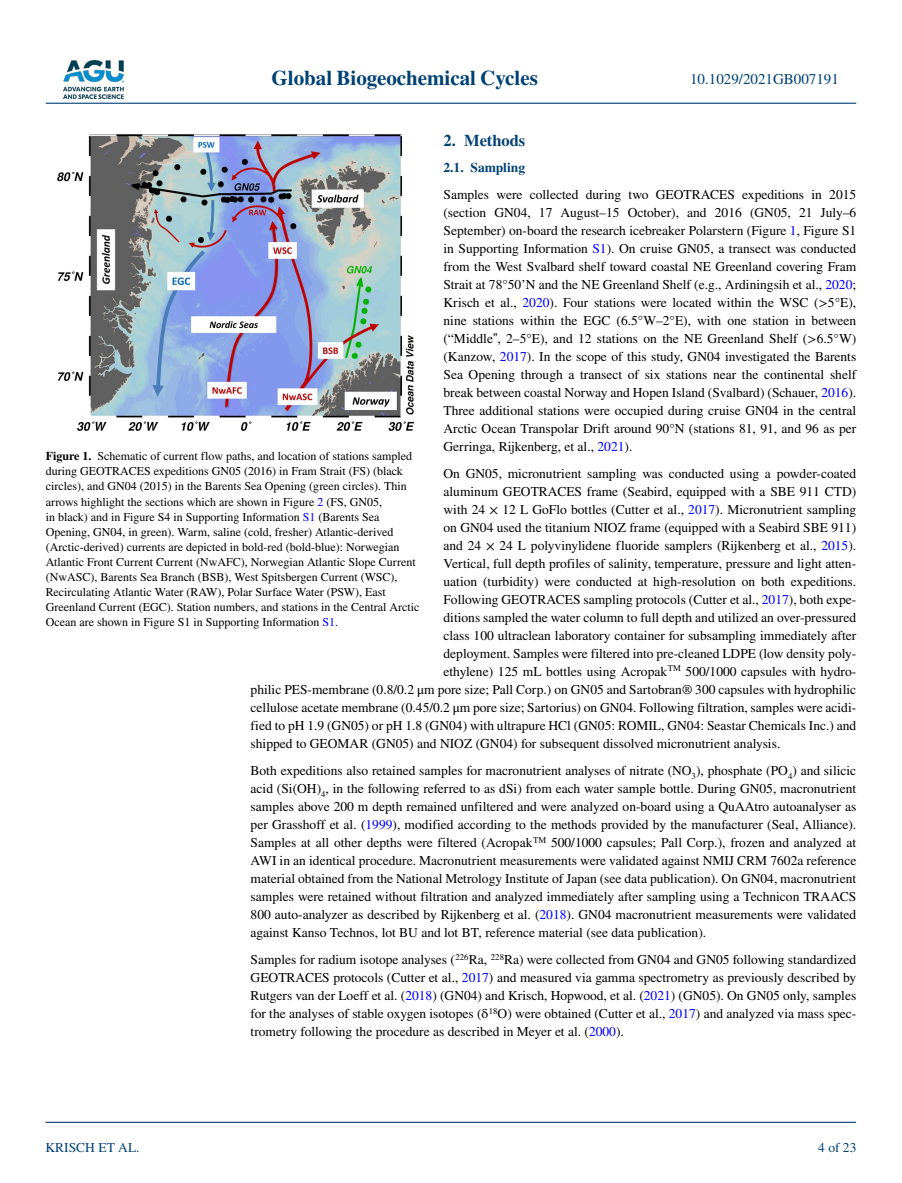
<style>
.page{position:relative;width:902px;height:1183px;background:#fff}
.page>*{position:absolute;margin:0;border:0;box-sizing:border-box;transform-origin:0 0}
.t1{font:700 21px "STIX";color:#004174}
.t2{font:700 16.5px "STIX";color:#004174}
.t3{font:15px "STIX";color:#004174}
.t4{font:13.5px/18px "STIX";color:#000;text-align:justify}
.t5{font:13.5px "STIX";color:#004174}
.t6{font:700 13.5px "STIX";color:#004174}
.t7{font:12px/15px "STIX";color:#000}
.s1{color:#00f}
.s2{font-family:"Arial Unicode MS"}
.s3{font-weight:700}
</style>
<div class="page">
<img style="left:63px;top:60px;width:60px;height:39px">
<hr style="left:46px;top:103px;width:810px;height:1px;background:#004174">
<hr style="left:45px;top:1121px;width:810px;height:1px;background:#004174">
<img style="left:57px;top:134px;width:358px;height:297px">
<h1 class="t1" style="left:271px;top:66px;width:268px">Global Biogeochemical Cycles</h1>
<p class="t3" style="left:690px;top:69px;width:150px">10.1029/2021GB007191</p>
<p class="t2" style="left:443px;top:131px;width:83px">2. Methods</p>
<p class="t6" style="left:443px;top:159px;width:83px">2.1. Sampling</p>
<p class="t4" style="left:443px;top:186px;width:414px">Samples were collected during two GEOTRACES expeditions in 2015 (section GN04, 17 August–15 October), and 2016 (GN05, 21 July–6<br>September) on-board the research icebreaker Polarstern (Figure <span class="s1">1</span>, Figure S1 in Supporting Information <span class="s1">S1</span>). On cruise GN05, a transect was conducted from the West Svalbard shelf toward coastal NE Greenland covering Fram Strait at 78°50’N and the NE Greenland Shelf (e.g., Ardiningsih et al., <span class="s1">2020</span>; Krisch et al., <span class="s1">2020</span>). Four stations were located within the WSC (&gt;5°E), nine stations within the EGC (6.5°W–2°E), with one station in between (“Middle<span class="s2">”</span>, 2–5°E), and 12 stations on the NE Greenland Shelf (&gt;6.5°W) (Kanzow, <span class="s1">2017</span>). In the scope of this study, GN04 investigated the Barents Sea Opening through a transect of six stations near the continental shelf break between coastal Norway and Hopen Island (Svalbard) (Schauer, <span class="s1">2016</span>).<br>Three additional stations were occupied during cruise GN04 in the central Arctic Ocean Transpolar Drift around 90°N (stations 81, 91, and 96 as per Gerringa, Rijkenberg, et al., <span class="s1">2021</span>).</p>
<p class="t4" style="left:443px;top:465px;width:414px">On GN05, micronutrient sampling was conducted using a powder-coated</p>
<p class="t4" style="left:443px;top:483px;width:414px">aluminum GEOTRACES frame (Seabird, equipped with a SBE 911 CTD)</p>
<p class="t4" style="left:443px;top:501px;width:414px">with 24 × 12 L GoFlo bottles (Cutter et al., <span class="s1">2017</span>). Micronutrient sampling</p>
<p class="t4" style="left:443px;top:519px;width:414px">on GN04 used the titanium NIOZ frame (equipped with a Seabird SBE 911)</p>
<p class="t4" style="left:443px;top:537px;width:414px">and 24 × 24 L polyvinylidene fluoride samplers (Rijkenberg et al., <span class="s1">2015</span>).</p>
<p class="t4" style="left:443px;top:555px;width:414px">Vertical, full depth profiles of salinity, temperature, pressure and light atten-</p>
<p class="t4" style="left:443px;top:573px;width:414px">uation (turbidity) were conducted at high-resolution on both expeditions.</p>
<p class="t4" style="left:443px;top:591px;width:414px">Following GEOTRACES sampling protocols (Cutter et al., <span class="s1">2017</span>), both expe-</p>
<p class="t4" style="left:443px;top:609px;width:414px">ditions sampled the water column to full depth and utilized an over-pressured</p>
<p class="t4" style="left:443px;top:627px;width:414px">class 100 ultraclean laboratory container for subsampling immediately after</p>
<p class="t4" style="left:443px;top:645px;width:414px">deployment. Samples were filtered into pre-cleaned LDPE (low density poly-</p>
<p class="t4" style="left:443px;top:663px;width:414px">ethylene) 125 mL bottles using Acropak<sup>TM</sup> 500/1000 capsules with hydro-</p>
<p class="t4" style="left:250px;top:681px;width:607px">philic PES-membrane (0.8/0.2 μm pore size; Pall Corp.) on GN05 and Sartobran® 300 capsules with hydrophilic</p>
<p class="t4" style="left:250px;top:699px;width:607px">cellulose acetate membrane (0.45/0.2 μm pore size; Sartorius) on GN04. Following filtration, samples were acidi-</p>
<p class="t4" style="left:250px;top:717px;width:607px">fied to pH 1.9 (GN05) or pH 1.8 (GN04) with ultrapure HCl (GN05: ROMIL, GN04: Seastar Chemicals Inc.) and</p>
<p class="t4" style="left:250px;top:735px;width:531px">shipped to GEOMAR (GN05) and NIOZ (GN04) for subsequent dissolved micronutrient analysis.</p>
<p class="t4" style="left:250px;top:762px;width:607px">Both expeditions also retained samples for macronutrient analyses of nitrate (NO<sub>3</sub>), phosphate (PO<sub>4</sub>) and silicic acid (Si(OH)<sub>4</sub>, in the following referred to as dSi) from each water sample bottle. During GN05, macronutrient samples above 200 m depth remained unfiltered and were analyzed on-board using a QuAAtro autoanalyser as per Grasshoff et al. (<span class="s1">1999</span>), modified according to the methods provided by the manufacturer (Seal, Alliance).<br>Samples at all other depths were filtered (Acropak<sup>TM</sup> 500/1000 capsules; Pall Corp.), frozen and analyzed at AWI in an identical procedure. Macronutrient measurements were validated against NMIJ CRM 7602a reference material obtained from the National Metrology Institute of Japan (see data publication). On GN04, macronutrient samples were retained without filtration and analyzed immediately after sampling using a Technicon TRAACS 800 auto-analyzer as described by Rijkenberg et al. (<span class="s1">2018</span>). GN04 macronutrient measurements were validated against Kanso Technos, lot BU and lot BT, reference material (see data publication).</p>
<p class="t4" style="left:250px;top:951px;width:607px">Samples for radium isotope analyses (<sup>226</sup>Ra, <sup>228</sup>Ra) were collected from GN04 and GN05 following standardized GEOTRACES protocols (Cutter et al., <span class="s1">2017</span>) and measured via gamma spectrometry as previously described by Rutgers van der Loeff et al. (<span class="s1">2018</span>) (GN04) and Krisch, Hopwood, et al. (<span class="s1">2021</span>) (GN05). On GN05 only, samples for the analyses of stable oxygen isotopes (δ<sup>18</sup>O) were obtained (Cutter et al., <span class="s1">2017</span>) and analyzed via mass spec&shy;trometry following the procedure as described in Meyer et al. (<span class="s1">2000</span>).</p>
<p class="t7" style="left:46px;top:449px;width:375px"><span class="s3">Figure 1.</span> Schematic of current flow paths, and location of stations sampled during GEOTRACES expeditions GN05 (2016) in Fram Strait (FS) (black circles), and GN04 (2015) in the Barents Sea Opening (green circles). Thin arrows highlight the sections which are shown in Figure <span class="s1">2</span> (FS, GN05,<br>in black) and in Figure S4 in Supporting Information <span class="s1">S1</span> (Barents Sea Opening, GN04, in green). Warm, saline (cold, fresher) Atlantic-derived (Arctic-derived) currents are depicted in bold-red (bold-blue): Norwegian Atlantic Front Current Current (NwAFC), Norwegian Atlantic Slope Current (NwASC), Barents Sea Branch (BSB), West Spitsbergen Current (WSC), Recirculating Atlantic Water (RAW), Polar Surface Water (PSW), East Greenland Current (EGC). Station numbers, and stations in the Central Arctic Ocean are shown in Figure S1 in Supporting Information <span class="s1">S1</span>.</p>
<p class="t5" style="left:45px;top:1138px;width:96px">KRISCH ET AL.</p>
<p class="t5" style="left:818px;top:1138px;width:40px">4 of 23</p>
</div>
